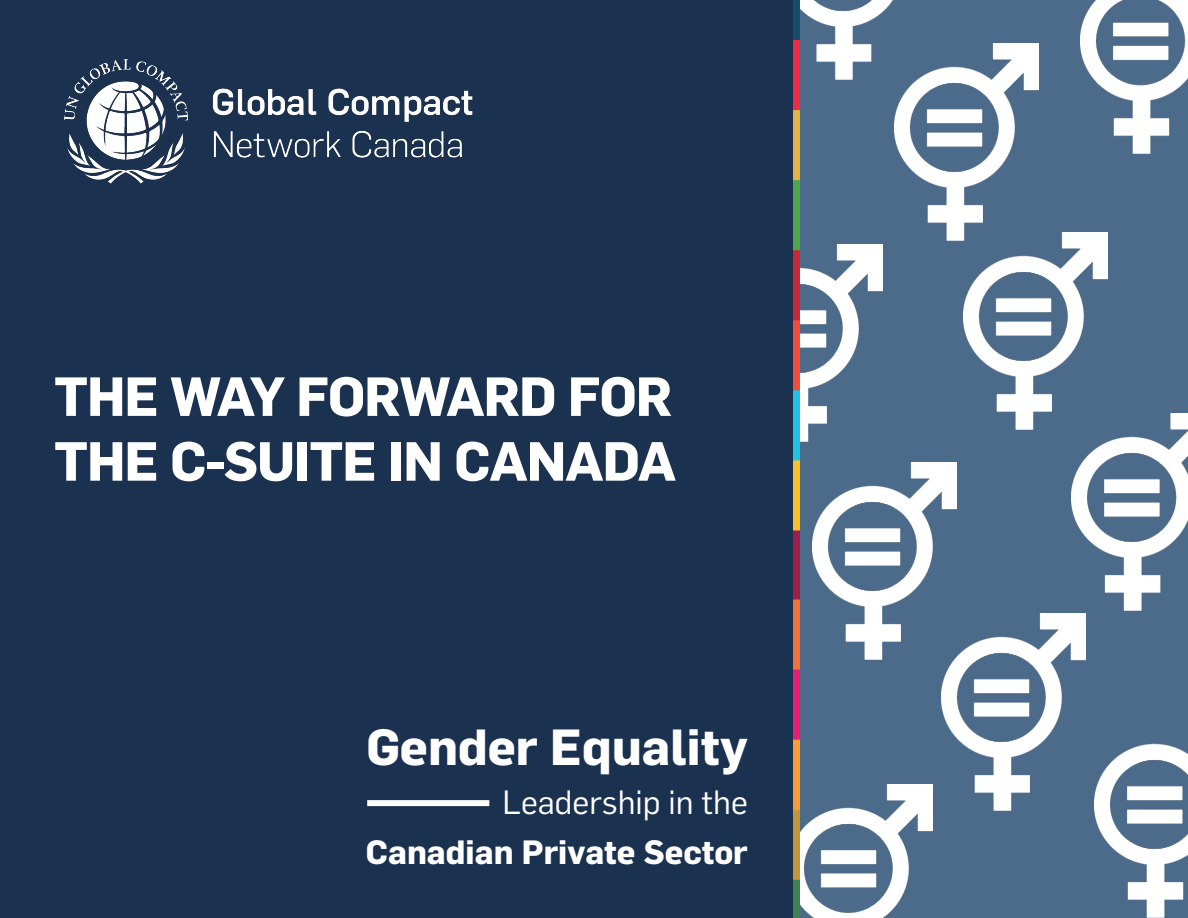
<style>
.page{position:relative;width:1188px;height:918px;background:#fff}
.page>*{position:absolute;margin:0;border:0;box-sizing:border-box;transform-origin:0 0}
.t1{font:700 54px "Flama";letter-spacing:-.02em;color:#fff}
.t2{font:700 49.8px "Flama";color:#fff}
.t3{font:700 33px "Flama";color:#fff}
.t4{font:33px "Flama";color:#fff}
</style>
<div class="page">
<div style="left:794px;top:0;width:394px;height:918px;background:#4c6b8b"></div>
<img style="left:800px;top:244px;width:83px;height:197px">
<img style="left:964px;top:233px;width:144px;height:197px">
<img style="left:1072px;top:413px;width:116px;height:197px">
<img style="left:800px;top:784px;width:132px;height:134px">
<img style="left:812px;top:463px;width:144px;height:196px">
<img style="left:941px;top:614px;width:144px;height:196px">
<img style="left:1095px;top:743px;width:93px;height:175px">
<img style="left:895px;top:44px;width:144px;height:196px">
<img style="left:1081px;top:0;width:107px;height:154px">
<img style="left:800px;top:0;width:127px;height:80px">
<div style="left:0;top:0;width:794px;height:918px;background:#1b3150"></div>
<div style="left:367px;top:800px;width:122px;height:6px;background:#fff"></div>
<img style="left:64px;top:59px;width:409px;height:125px">
<img style="left:793px;top:0;width:7px;height:918px">
<p class="t1" style="left:54px;top:364px;width:620px">THE WAY FORWARD FOR</p>
<p class="t1" style="left:54px;top:429px;width:624px">THE C-SUITE IN CANADA</p>
<p class="t2" style="left:366px;top:717px;width:383px">Gender Equality</p>
<p class="t4" style="left:503px;top:780px;width:247px">Leadership in the</p>
<p class="t3" style="left:366px;top:832px;width:383px">Canadian Private Sector</p>
</div>
